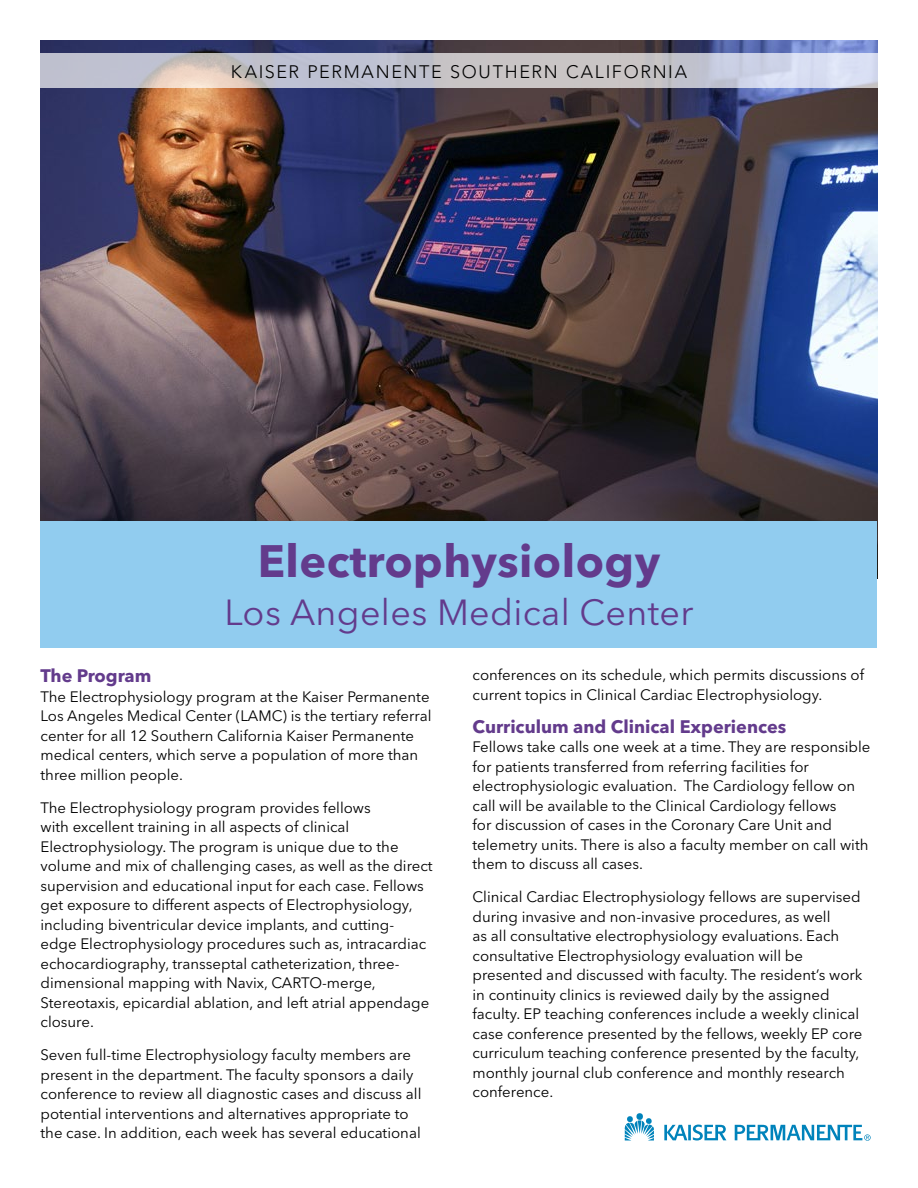
<style>
.page{position:relative;width:918px;height:1188px;background:#fff}
.page>*{position:absolute;margin:0;border:0;box-sizing:border-box;transform-origin:0 0}
.t1{font:700 45px "Avenir Next LT Pro";letter-spacing:.01em;color:#633b8c}
.Subtitle{font:36px "Avenir Next LT Pro";letter-spacing:.01em;color:#633b8c}
.Heading_1{font:700 18px "Avenir Next LT Pro";color:#633b8c}
.t2{font:300 18px "Avenir LT Std";letter-spacing:.095em;color:#000}
.Body_Text{font:15px/19.5px "Avenir Next LT Pro";color:#000}
</style>
<div class="page">
<img style="left:40px;top:40px;width:838px;height:481px">
<div style="left:40px;top:521px;width:838px;height:127px;background:#91ccef"></div>
<svg style="left:40px;top:54px;width:838px;height:34px;background:#c8c7d0"></svg>
<svg style="left:625px;top:1116px;width:29px;height:24px"></svg>
<div style="left:636px;top:1113px;width:7px;height:7px;background:#0083bb;border-radius:50%"></div>
<svg style="left:664px;top:1125px;width:62px;height:16px"></svg>
<svg style="left:735px;top:1125px;width:136px;height:16px"></svg>
<p class="t2" style="left:231px;top:61px;width:458px">KAISER PERMANENTE SOUTHERN CALIFORNIA</p>
<p class="t1" style="left:258px;top:534px;width:404px">Electrophysiology</p>
<p class="Subtitle" style="left:225px;top:591px;width:470px">Los Angeles Medical Center</p>
<p class="Heading_1" style="left:40px;top:665px;width:112px">The Program</p>
<p class="Body_Text" style="left:40px;top:687px;width:392px">The Electrophysiology program at the Kaiser Permanente Los Angeles Medical Center (LAMC) is the tertiary referral center for all 12 Southern California Kaiser Permanente medical centers, which serve a population of more than three million people.</p>
<p class="Body_Text" style="left:40px;top:798px;width:394px">The Electrophysiology program provides fellows<br>with excellent training in all aspects of clinical Electrophysiology. The program is unique due to the volume and mix of challenging cases, as well as the direct supervision and educational input for each case. Fellows get exposure to different aspects of Electrophysiology, including biventricular device implants, and cutting&shy;edge Electrophysiology procedures such as, intracardiac echocardiography, transseptal catheterization, three&shy;dimensional mapping with Navix, CARTO-merge, Stereotaxis, epicardial ablation, and left atrial appendage closure.</p>
<p class="Body_Text" style="left:40px;top:1045px;width:383px">Seven full-time Electrophysiology faculty members are present in the department. The faculty sponsors a daily conference to review all diagnostic cases and discuss all potential interventions and alternatives appropriate to the case. In addition, each week has several educational</p>
<p class="Body_Text" style="left:472px;top:665px;width:393px">conferences on its schedule, which permits discussions of current topics in Clinical Cardiac Electrophysiology.</p>
<p class="Heading_1" style="left:472px;top:715px;width:315px">Curriculum and Clinical Experiences</p>
<p class="Body_Text" style="left:472px;top:737px;width:400px">Fellows take calls one week at a time. They are responsible for patients transferred from referring facilities for electrophysiologic evaluation. The Cardiology fellow on call will be available to the Clinical Cardiology fellows<br>for discussion of cases in the Coronary Care Unit and telemetry units. There is also a faculty member on call with them to discuss all cases.</p>
<p class="Body_Text" style="left:472px;top:887px;width:392px">Clinical Cardiac Electrophysiology fellows are supervised during invasive and non-invasive procedures, as well<br>as all consultative electrophysiology evaluations. Each consultative Electrophysiology evaluation will be presented and discussed with faculty. The resident’s work in continuity clinics is reviewed daily by the assigned faculty. EP teaching conferences include a weekly clinical case conference presented by the fellows, weekly EP core curriculum teaching conference presented by the faculty, monthly journal club conference and monthly research conference.</p>
</div>
